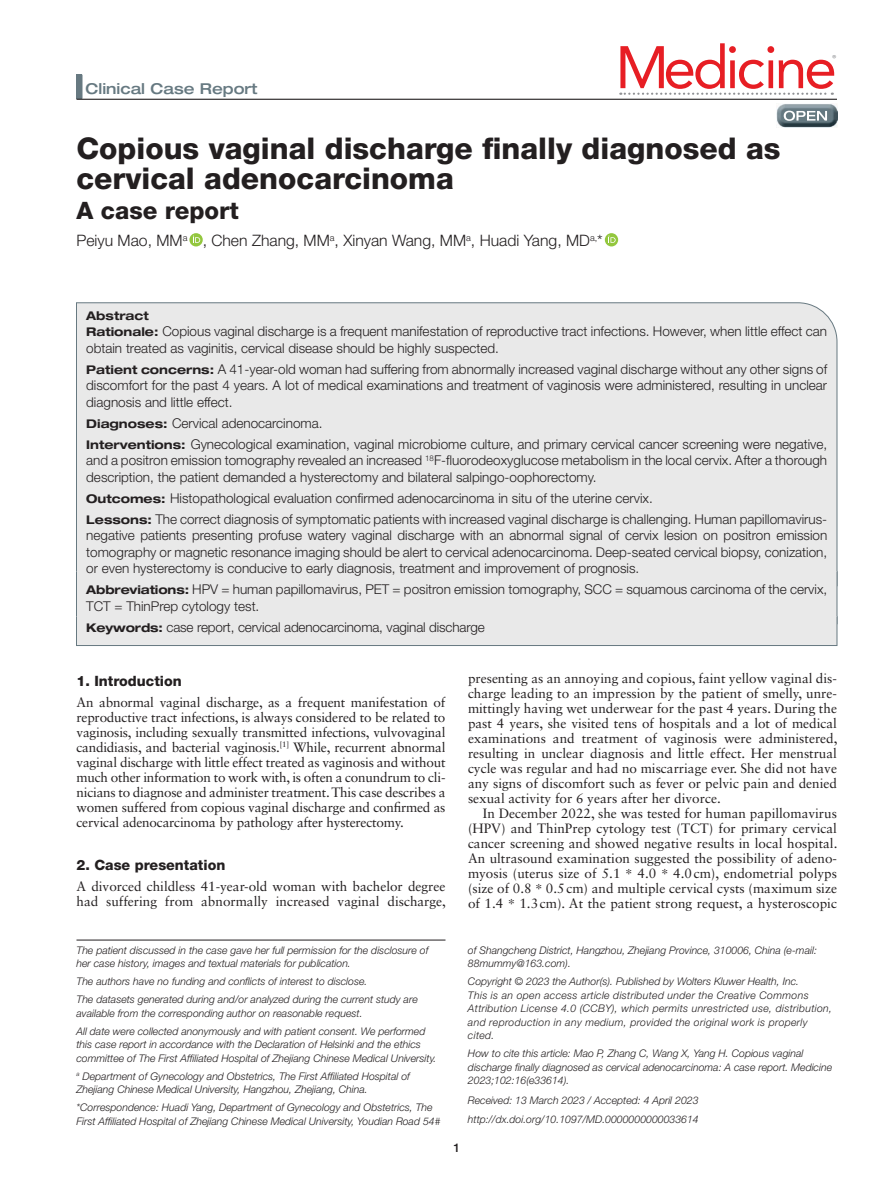
<style>
.page{position:relative;width:891px;height:1188px;background:#fff}
.page>*{position:absolute;margin:0;border:0;box-sizing:border-box;transform-origin:0 0}
.t1{font:59.4px "Avenir";letter-spacing:-.06em;color:#e71e24}
.t2{font:800 30px/30px "Helvetica Neue LT Std";color:#231f20}
.t3{font:800 24px "Helvetica Neue LT Std";color:#231f20}
.t4{font:300 15.75px "Helvetica Neue LT Std";color:#231f20}
.t5{font:500 expanded 15px "Helvetica Neue LT Std";color:#667981}
.t6{font:800 14.25px "Helvetica Neue LT Std";color:#231f20}
.t7{font:13.5px/15px "Sabon LT Std";color:#231f20;text-align:justify}
.t8{font:300 13.5px/16.5px "Helvetica Neue LT Std";color:#231f20}
.t9{font:700 expanded 12px "Helvetica Neue LT Std";color:#231f20}
.t10{font:500 12px "Helvetica Neue LT Std";color:#231f20}
.t11{font:italic 300 10.5px/13.5px "Helvetica Neue LT Std";color:#231f20}
.t12{font:italic 300 10.5px/13.5px "Helvetica Neue LT Std";letter-spacing:.03em;color:#231f20}
.t13{font:500 10.35px "Akzidenz Grotesk BE";color:#909295}
.s1{font-weight:700;font-stretch:expanded;font-size:12px}
.s2{font-family:"STIX General"}
</style>
<div class="page">
<div style="left:76px;top:74px;width:6px;height:25px;background:#677981"></div>
<hr style="left:76px;top:99px;width:761px;height:1px;background:#231f20">
<img style="left:776px;top:104px;width:61px;height:24px">
<svg style="left:784px;top:111px;width:43px;height:10px"></svg>
<svg style="left:620px;top:93px;width:213px;height:2px"></svg>
<div style="left:76px;top:302px;width:762px;height:285px;background:#e9e9e9"></div>
<div style="left:76px;top:571px;width:761px;height:54px;background:#e9e9e9"></div>
<div style="left:76px;top:616px;width:761px;height:30px;background:#e9e9e9"></div>
<div style="left:76px;top:616px;width:761px;height:30px;border:1px solid #677981"></div>
<svg style="left:189px;top:233px;width:14px;height:13px"></svg>
<svg style="left:193px;top:236px;width:7px;height:7px"></svg>
<div style="left:605px;top:233px;width:13px;height:13px;background:#93c73e;border-radius:50%"></div>
<svg style="left:608px;top:236px;width:8px;height:7px"></svg>
<hr style="left:76px;top:940px;width:370px;height:1px;background:#231f20">
<p class="t5" style="left:86px;top:80px;width:174px">Clinical Case Report</p>
<h1 class="t1" style="left:615px;top:33px;width:223px">Medicine</h1>
<p class="t13" style="left:832px;top:52px;width:6px">®</p>
<h2 class="t2" style="left:76px;top:134px;width:706px">Copious vaginal discharge finally diagnosed as cervical adenocarcinoma</h2>
<h3 class="t3" style="left:76px;top:197px;width:164px">A case report</h3>
<p class="t4" style="left:76px;top:231px;width:528px">Peiyu Mao, MM<sup>a</sup> , Chen Zhang, MM<sup>a</sup>, Xinyan Wang, MM<sup>a</sup>, Huadi Yang, MD<sup>a,</sup>*</p>
<p class="t9" style="left:86px;top:308px;width:64px">Abstract</p>
<p class="t8" style="left:86px;top:323px;width:742px"><span class="s1">Rationale:</span> Copious vaginal discharge is a frequent manifestation of reproductive tract infections. However, when little effect can obtain treated as vaginitis, cervical disease should be highly suspected.</p>
<p class="t8" style="left:86px;top:361px;width:743px;text-align:justify"><span class="s1">Patient concerns:</span> A 41-year-old woman had suffering from abnormally increased vaginal discharge without any other signs of discomfort for the past 4 years. A lot of medical examinations and treatment of vaginosis were administered, resulting in unclear diagnosis and little effect.</p>
<p class="t8" style="left:86px;top:412px;width:743px;line-height:21px"><span class="s1">Diagnoses:</span> Cervical adenocarcinoma.<br><span class="s1">Interventions:</span> Gynecological examination, vaginal microbiome culture, and primary cervical cancer screening were negative,</p>
<p class="t8" style="left:86px;top:452px;width:742px">and a positron emission tomography revealed an increased <sup>18</sup>F-fluorodeoxyglucose metabolism in the local cervix. After a thorough description, the patient demanded a hysterectomy and bilateral salpingo-oophorectomy.</p>
<p class="t8" style="left:86px;top:487px;width:742px;line-height:21px"><span class="s1">Outcomes:</span> Histopathological evaluation confirmed adenocarcinoma in situ of the uterine cervix.<br><span class="s1">Lessons:</span> The correct diagnosis of symptomatic patients with increased vaginal discharge is challenging. Human papillomavirus-</p>
<p class="t8" style="left:86px;top:527px;width:743px;text-align:justify">negative patients presenting profuse watery vaginal discharge with an abnormal signal of cervix lesion on positron emission tomography or magnetic resonance imaging should be alert to cervical adenocarcinoma. Deep-seated cervical biopsy, conization, or even hysterectomy is conducive to early diagnosis, treatment and improvement of prognosis.</p>
<p class="t8" style="left:86px;top:581px;width:743px"><span class="s1">Abbreviations:</span> HPV = human papillomavirus, PET = positron emission tomography, SCC = squamous carcinoma of the cervix,<br>TCT = ThinPrep cytology test.</p>
<p class="t8" style="left:86px;top:619px;width:400px"><span class="s1">Keywords:</span> case report, cervical adenocarcinoma, vaginal discharge</p>
<p class="t6" style="left:76px;top:672px;width:107px">1. Introduction</p>
<p class="t7" style="left:76px;top:695px;width:371px">An abnormal vaginal discharge, as a frequent manifestation of reproductive tract infections, is always considered to be related to vaginosis, including sexually transmitted infections, vulvovaginal candidiasis, and bacterial vaginosis.<sup>[1]</sup> While, recurrent abnormal vaginal discharge with little effect treated as vaginosis and without much other information to work with, is often a conundrum to cli&shy;nicians to diagnose and administer treatment. This case describes a women suffered from copious vaginal discharge and confirmed as cervical adenocarcinoma by pathology after hysterectomy.</p>
<p class="t6" style="left:76px;top:857px;width:150px">2. Case presentation</p>
<p class="t7" style="left:76px;top:879px;width:371px">A divorced childless 41-year-old woman with bachelor degree had suffering from abnormally increased vaginal discharge,</p>
<p class="t7" style="left:468px;top:671px;width:371px">presenting as an annoying and copious, faint yellow vaginal dis&shy;charge leading to an impression by the patient of smelly, unre&shy;mittingly having wet underwear for the past 4 years. During the past 4 years, she visited tens of hospitals and a lot of medical examinations and treatment of vaginosis were administered, resulting in unclear diagnosis and little effect. Her menstrual cycle was regular and had no miscarriage ever. She did not have any signs of discomfort such as fever or pelvic pain and denied sexual activity for 6 years after her divorce.</p>
<p class="t7" style="left:468px;top:806px;width:371px;text-indent:15px">In December 2022, she was tested for human papillomavirus (HPV) and ThinPrep cytology test (TCT) for primary cervical cancer screening and showed negative results in local hospital.<br>An ultrasound examination suggested the possibility of adeno&shy;myosis (uterus size of 5.1 <span class="s2">*</span> 4.0 <span class="s2">*</span> 4.0cm), endometrial polyps (size of 0.8 <span class="s2">*</span> 0.5cm) and multiple cervical cysts (maximum size of 1.4 <span class="s2">*</span> 1.3cm). At the patient strong request, a hysteroscopic</p>
<p class="t11" style="left:76px;top:943px;width:354px">The patient discussed in the case gave her full permission for the disclosure of her case history, images and textual materials for publication.</p>
<p class="t11" style="left:76px;top:973px;width:343px;line-height:18px">The authors have no funding and conflicts of interest to disclose.<br>The datasets generated during and/or analyzed during the current study are</p>
<p class="t11" style="left:76px;top:1004px;width:350px;line-height:18px">available from the corresponding author on reasonable request.<br>All date were collected anonymously and with patient consent. We performed</p>
<p class="t11" style="left:76px;top:1038px;width:361px">this case report in accordance with the Declaration of Helsinki and the ethics committee of The First Affiliated Hospital of Zhejiang Chinese Medical University.</p>
<p class="t11" style="left:76px;top:1069px;width:335px"><sup>a</sup> Department of Gynecology and Obstetrics, The First Affiliated Hospital of<br>Zhejiang Chinese Medical University, Hangzhou, Zhejiang, China.</p>
<p class="t11" style="left:76px;top:1101px;width:366px">*Correspondence: Huadi Yang, Department of Gynecology and Obstetrics, The<br>First Affiliated Hospital of Zhejiang Chinese Medical University, Youdian Road 54#</p>
<p class="t10" style="left:453px;top:1140px;width:8px">1</p>
<p class="t11" style="left:468px;top:943px;width:350px">of Shangcheng District, Hangzhou, Zhejiang Province, 310006, China (e-mail:<br>88mummy@163.com).</p>
<p class="t12" style="left:468px;top:975px;width:366px">Copyright © 2023 the Author(s). Published by Wolters Kluwer Health, Inc.<br>This is an open access article distributed under the Creative Commons Attribution License 4.0 (CCBY), which permits unrestricted use, distribution, and reproduction in any medium, provided the original work is properly cited.</p>
<p class="t11" style="left:468px;top:1047px;width:366px">How to cite this article: Mao P, Zhang C, Wang X, Yang H. Copious vaginal discharge finally diagnosed as cervical adenocarcinoma: A case report. Medicine<br>2023;102:16(e33614).</p>
<p class="t11" style="left:468px;top:1090px;width:232px;line-height:19.5px">Received: 13 March 2023 / Accepted: 4 April 2023 http://dx.doi.org/10.1097/MD.0000000000033614</p>
</div>
